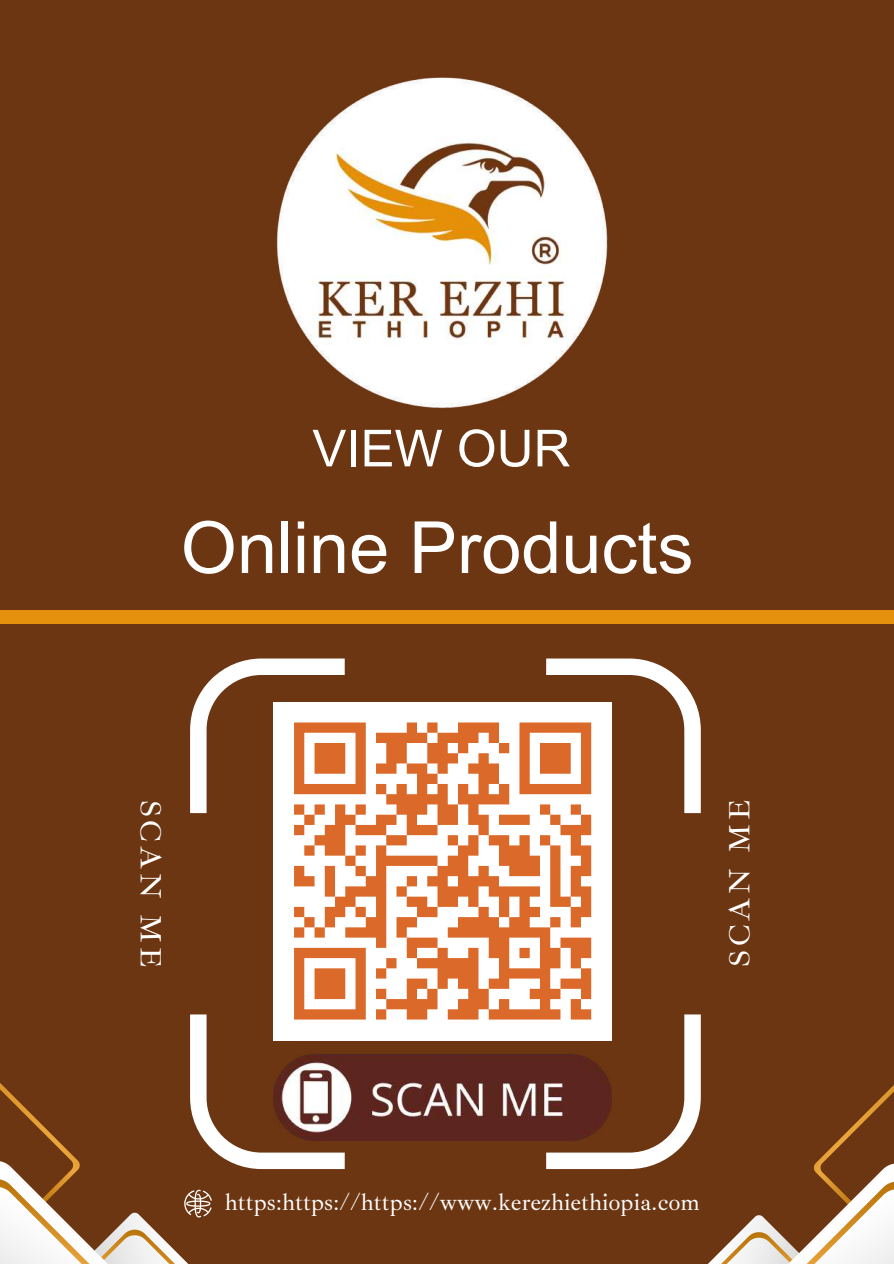
<style>
.page{position:relative;width:894px;height:1264px;background:#fff}
.page>*{position:absolute;margin:0;border:0;box-sizing:border-box;transform-origin:0 0}
.t1{font:72px "Arial MT Pro";color:#fff}
.t2{font:51px "Arial MT Pro";color:#fff}
.t3{font:30px "Ibarra Real Nova";letter-spacing:.125em;color:#fff}
.t4{font:24px "Ibarra Real Nova";color:#fff}
</style>
<div class="page">
<div style="left:0;top:0;width:893px;height:1263px;background:#6d3612"></div>
<svg style="left:190px;top:658px;width:154px;height:155px"></svg>
<svg style="left:546px;top:658px;width:154px;height:155px"></svg>
<svg style="left:546px;top:1014px;width:347px;height:249px"></svg>
<div style="left:0;top:610px;width:893px;height:13px;background:#e6910d"></div>
<svg style="left:0;top:1014px;width:344px;height:249px"></svg>
<img style="left:273px;top:1040px;width:338px;height:100px">
<img style="left:276px;top:77px;width:332px;height:332px">
<div style="left:273px;top:702px;width:338px;height:338px;background:#fff"></div>
<svg style="left:294px;top:722px;width:298px;height:298px"></svg>
<h2 class="t2" style="left:312px;top:429px;width:259px">VIEW OUR</h2>
<h1 class="t1" style="left:181px;top:520px;width:514px">Online Products</h1>
<p class="t3" style="left:169px;top:799px;width:169px;rotate:90deg">SCAN ME</p>
<p class="t3" style="left:720px;top:967px;width:169px;rotate:-90deg">SCAN ME</p>
<p class="t4" style="left:225px;top:1186px;width:476px">https:https://https://www.kerezhiethiopia.com</p>
</div>
